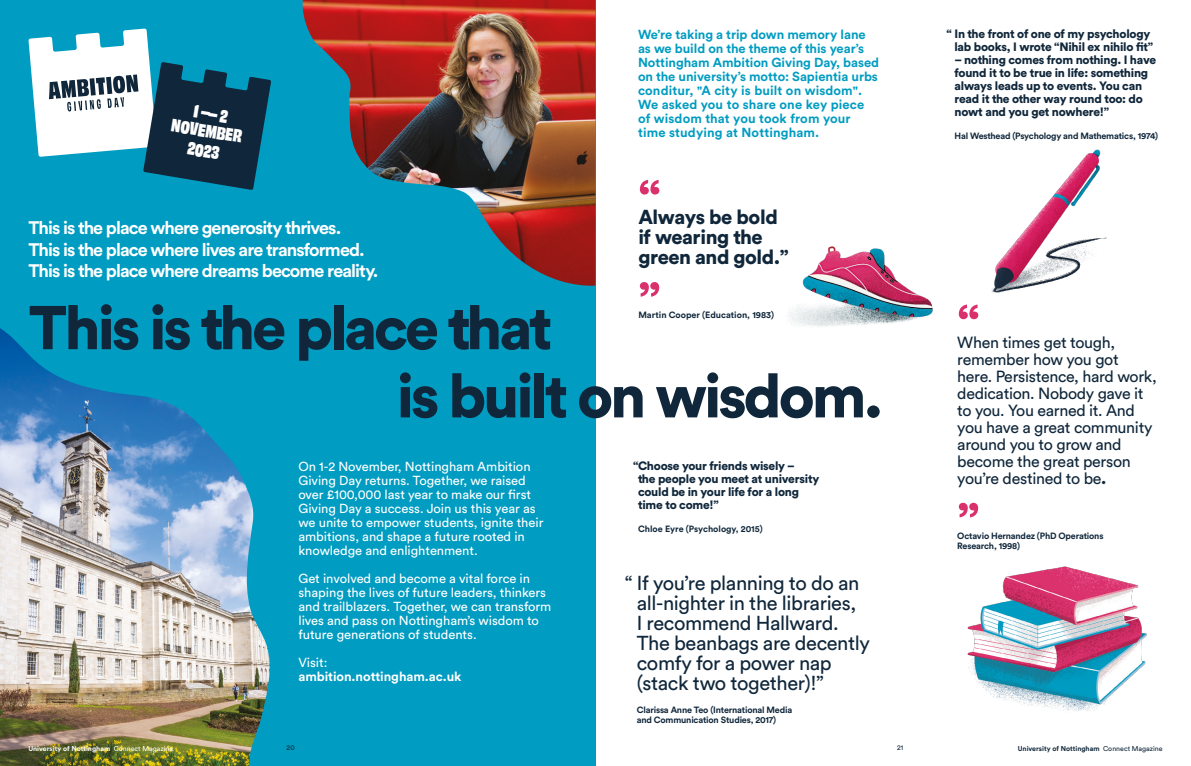
<style>
.page{position:relative;width:1191px;height:766px;background:#fff}
.page>*{position:absolute;margin:0;border:0;box-sizing:border-box;transform-origin:0 0}
.t1{font:900 60.9px/68.2px "Circular Std";letter-spacing:-.05em;color:#10273b}
.t2{font:900 50px/102px "Circular Std";color:#da316c}
.t3{font:20px/20px "Circular Std";letter-spacing:-.02em;color:#10273b}
.t4{font:900 20px/20px "Circular Std";letter-spacing:-.02em;color:#10273b}
.t5{font:700 18px/21.6px "Circular Std";letter-spacing:-.05em;color:#fff}
.t6{font:16.8px/17.4px "Obviously Narw Blck";color:#fff;text-align:center}
.t7{font:16px/17px "Circular Std";letter-spacing:-.02em;color:#10273b}
.t8{font:13px/14px "Circular Std";letter-spacing:-.005em;color:#fff}
.t9{font:700 13px/14px "Circular Std";letter-spacing:-.005em;color:#009cc1}
.t10{font:700 13px "Circular Std";letter-spacing:-.005em;color:#fff}
.t11{font:900 12px/13px "Circular Std";letter-spacing:-.02em;color:#10273b}
.t12{font:700 9px/10px "Circular Std";letter-spacing:-.02em;color:#10273b}
.t13{font:700 9px "Circular Std";color:#10273b}
.t14{font:700 7px "Circular Std";color:#fff}
.t15{font:700 7px "Circular Std";color:#10273b}
.t16{font:7px "Circular Std";color:#10273b}
.s1{font-weight:900}
.s2{font-weight:400}
</style>
<div class="page">
<div style="left:0;top:0;width:595px;height:765px;background:#009cc1"></div>
<img style="left:0;top:328px;width:270px;height:437px">
<svg style="left:29px;top:29px;width:242px;height:161px"></svg>
<img style="left:303px;top:0;width:292px;height:286px">
<img style="left:991px;top:149px;width:116px;height:144px">
<img style="left:788px;top:246px;width:145px;height:81px">
<img style="left:967px;top:566px;width:180px;height:145px">
<p class="t6" style="left:176px;top:98px;width:73px;rotate:9deg">1 –– 2<br>NOVEMBER</p>
<p class="t6" style="left:189px;top:138px;width:33px;rotate:9deg">2023</p>
<h3 class="t5" style="left:28px;top:216px;width:351px">This is the place where generosity thrives.<br>This is the place where lives are transformed.<br>This is the place where dreams become reality.</h3>
<p class="t9" style="left:638px;top:27px;width:242px">We’re taking a trip down memory lane as we build on the theme of this year’s Nottingham Ambition Giving Day, based on the university’s motto: Sapientia urbs conditur, "A city is built on wisdom".<br>We asked you to share one key piece of wisdom that you took from your time studying at Nottingham.</p>
<h2 class="t2" style="left:638px;top:146px;width:24px">“ ”</h2>
<h3 class="t4" style="left:638px;top:207px;width:152px">Always be bold if wearing the green and gold.”</h3>
<h1 class="t1" style="left:396px;top:292px;width:488px;text-indent:-368px">This is the place that<br>is built on wisdom.</h1>
<p class="t13" style="left:638px;top:309px;width:137px">Martin Cooper (Education, 1983)</p>
<p class="t8" style="left:298px;top:459px;width:246px">On 1-2 November, Nottingham Ambition Giving Day returns. Together, we raised over £100,000 last year to make our first Giving Day a success. Join us this year as we unite to empower students, ignite their ambitions, and shape a future rooted in knowledge and enlightenment.</p>
<p class="t8" style="left:298px;top:571px;width:254px">Get involved and become a vital force in shaping the lives of future leaders, thinkers and trailblazers. Together, we can transform lives and pass on Nottingham’s wisdom to future generations of students.</p>
<p class="t8" style="left:298px;top:655px;width:31px">Visit:</p>
<p class="t10" style="left:298px;top:668px;width:165px">ambition.nottingham.ac.uk</p>
<p class="t11" style="left:638px;top:459px;width:183px;text-indent:-5px">“Choose your friends wisely –<br>the people you meet at university could be in your life for a long time to come!”</p>
<p class="t13" style="left:638px;top:523px;width:126px">Chloe Eyre (Psychology, 2015)</p>
<h3 class="t3" style="left:637px;top:573px;width:234px;text-indent:-12px">“ If you’re planning to do an all-nighter in the libraries,<br>I recommend Hallward.<br>The beanbags are decently comfy for a power nap (stack two together)!”</h3>
<p class="t12" style="left:637px;top:704px;width:157px">Clarissa Anne Teo (International Media and Communication Studies, 2017)</p>
<p class="t11" style="left:946px;top:27px;width:208px;text-align:right">“ In the front of one of my psychology lab books, I wrote “Nihil ex nihilo fit”</p>
<p class="t11" style="left:954px;top:53px;width:203px">– nothing comes from nothing. I have found it to be true in life: something always leads up to events. You can read it the other way round too: do nowt and you get nowhere!”</p>
<p class="t12" style="left:954px;top:131px;width:205px">Hal Westhead (Psychology and Mathematics, 1974)</p>
<h2 class="t2" style="left:957px;top:270px;width:24px">“</h2>
<p class="t7" style="left:957px;top:334px;width:201px">When times get tough, remember how you got here. Persistence, hard work, dedication. Nobody gave it to you. You earned it. And you have a great community around you to grow and become the great person you’re destined to be<span class="s1">.</span></p>
<h2 class="t2" style="left:957px;top:468px;width:24px">”</h2>
<p class="t12" style="left:957px;top:530px;width:148px">Octavio Hernandez (PhD Operations<br>Research, 1998)</p>
<p class="t14" style="left:28px;top:743px;width:146px">University of Nottingham <span class="s2">Connect Magazine</span></p>
<p class="t16" style="left:287px;top:743px;width:10px">20</p>
<p class="t16" style="left:897px;top:743px;width:8px">21</p>
<p class="t15" style="left:1017px;top:743px;width:146px">University of Nottingham <span class="s2">Connect Magazine</span></p>
</div>
